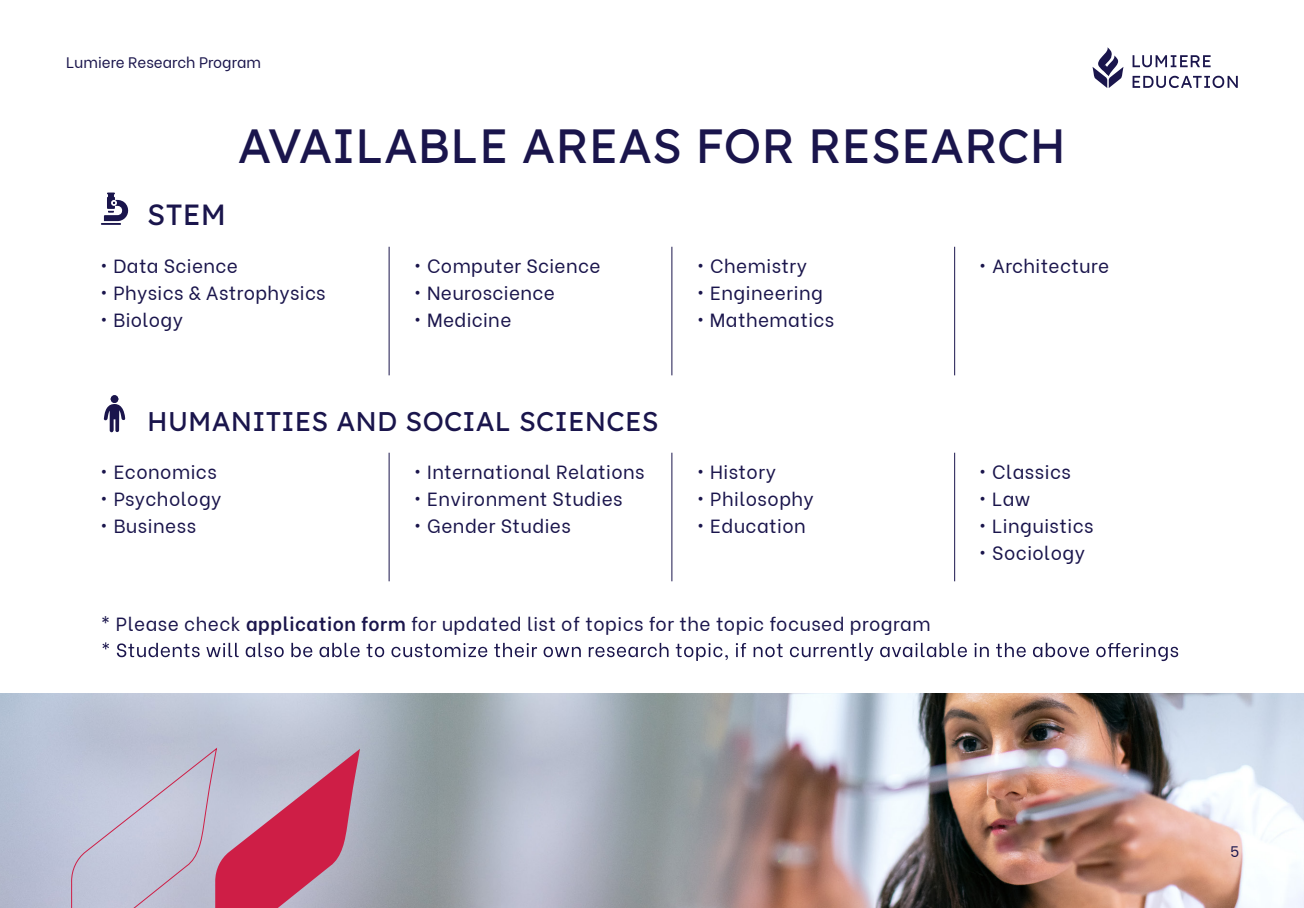
<style>
.page{position:relative;width:1304px;height:908px;background:#fff}
.page>*{position:absolute;margin:0;border:0;box-sizing:border-box;transform-origin:0 0}
.t1{font:48px "Lexend Deca";color:#1a154c}
.t2{font:29.2px "Lexend Deca";color:#1a154c}
.t3{font:27px "Lexend Deca";letter-spacing:.01em;color:#1a154c}
.t4{font:19px "Be Vietnam";letter-spacing:.025em;color:#1a154c}
.t5{font:15.2px "Be Vietnam";color:#1a154c}
.s1{font-weight:600}
</style>
<div class="page">
<img style="left:0;top:693px;width:1304px;height:214px">
<svg style="left:1133px;top:55px;width:78px;height:12px"></svg>
<svg style="left:1133px;top:76px;width:105px;height:12px"></svg>
<svg style="left:1092px;top:47px;width:31px;height:41px"></svg>
<svg style="left:71px;top:748px;width:289px;height:159px"></svg>
<svg style="left:104px;top:404px;width:21px;height:28px"></svg>
<div style="left:111px;top:395px;width:7px;height:7px;background:#1a154c;border-radius:50%"></div>
<svg style="left:101px;top:192px;width:28px;height:33px"></svg>
<hr style="left:389px;top:452px;width:1px;height:129px;background:#1a154c">
<hr style="left:671px;top:452px;width:1px;height:129px;background:#1a154c">
<hr style="left:954px;top:452px;width:1px;height:129px;background:#1a154c">
<hr style="left:389px;top:247px;width:1px;height:128px;background:#1a154c">
<hr style="left:671px;top:247px;width:1px;height:128px;background:#1a154c">
<hr style="left:954px;top:247px;width:1px;height:128px;background:#1a154c">
<svg style="left:102px;top:642px;width:1076px;height:18px"></svg>
<p class="t5" style="left:66px;top:50px;width:196px">Lumiere Research Program</p>
<h1 class="t1" style="left:238px;top:106px;width:830px">AVAILABLE AREAS FOR RESEARCH</h1>
<h2 class="t2" style="left:147px;top:190px;width:80px">STEM</h2>
<p class="t4" style="left:101px;top:250px;width:139px">• Data Science</p>
<p class="t4" style="left:101px;top:277px;width:226px">• Physics &amp; Astrophysics</p>
<p class="t4" style="left:101px;top:304px;width:84px">• Biology</p>
<p class="t4" style="left:414px;top:250px;width:188px">• Computer Science</p>
<p class="t4" style="left:414px;top:277px;width:142px">• Neuroscience</p>
<p class="t4" style="left:414px;top:304px;width:98px">• Medicine</p>
<h3 class="t3" style="left:147px;top:398px;width:513px">HUMANITIES AND SOCIAL SCIENCES</h3>
<p class="t4" style="left:101px;top:456px;width:117px">• Economics</p>
<p class="t4" style="left:101px;top:483px;width:122px">• Psychology</p>
<p class="t4" style="left:101px;top:510px;width:97px">• Business</p>
<p class="t4" style="left:414px;top:456px;width:232px">• International Relations</p>
<p class="t4" style="left:414px;top:483px;width:210px">• Environment Studies</p>
<p class="t4" style="left:414px;top:510px;width:158px">• Gender Studies</p>
<p class="t4" style="left:697px;top:250px;width:111px">• Chemistry</p>
<p class="t4" style="left:697px;top:277px;width:127px">• Engineering</p>
<p class="t4" style="left:697px;top:304px;width:138px">• Mathematics</p>
<p class="t4" style="left:697px;top:456px;width:80px">• History</p>
<p class="t4" style="left:697px;top:483px;width:118px">• Philosophy</p>
<p class="t4" style="left:697px;top:510px;width:110px">• Education</p>
<p class="t4" style="left:101px;top:608px;width:831px">* Please check <span class="s1">application form</span> for updated list of topics for the topic focused program</p>
<p class="t4" style="left:979px;top:250px;width:131px">• Architecture</p>
<p class="t4" style="left:979px;top:456px;width:93px">• Classics</p>
<p class="t4" style="left:979px;top:483px;width:52px">• Law</p>
<p class="t4" style="left:979px;top:510px;width:116px">• Linguistics</p>
<p class="t4" style="left:979px;top:537px;width:107px">• Sociology</p>
<p class="t5" style="left:1230px;top:838px;width:11px">5</p>
</div>
